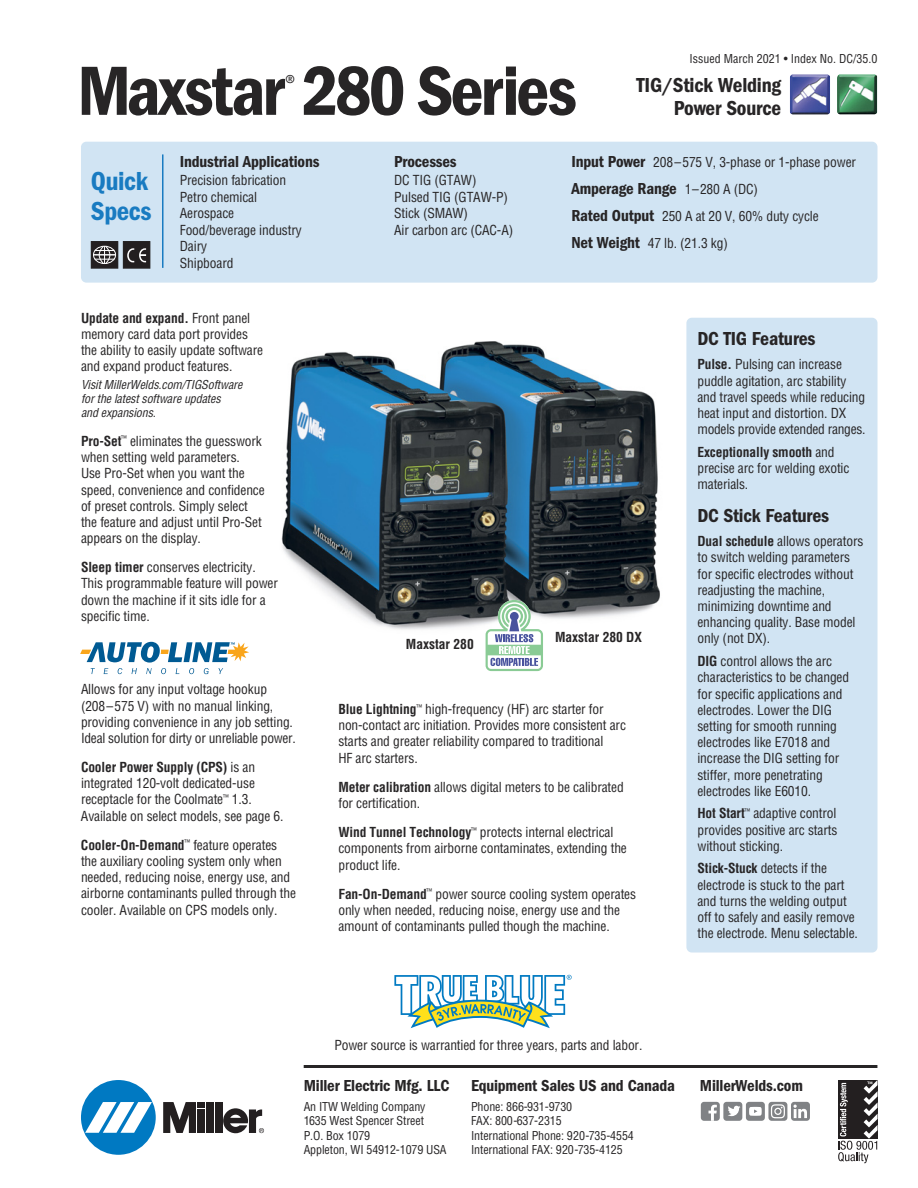
<style>
.page{position:relative;width:918px;height:1188px;background:#fff}
.page>*{position:absolute;margin:0;border:0;box-sizing:border-box;transform-origin:0 0}
.t1{font:72px "ITC Franklin Gothic Std Dm Cd";letter-spacing:-.04em;color:#272526}
.t2{font:27px/30px "ITC Franklin Gothic Std Dm Cd";letter-spacing:-.015em;color:#197bc1}
.t3{font:21px/22.5px "ITC Franklin Gothic Std Dm Cd";letter-spacing:-.01em;color:#272526;text-align:right}
.t4{font:condensed 21px "ITC Franklin Gothic Std";color:#272526}
.t5{font:19.5px "ITC Franklin Gothic Std Dm Cd";letter-spacing:-.01em;color:#272526}
.t6{font:16.5px "ITC Franklin Gothic Std Dm Cd";letter-spacing:-.01em;color:#272526}
.t7{font:condensed 13.5px/16.2px "Helvetica";letter-spacing:-.01em;color:#272526}
.t8{font:700 condensed 13.5px "Helvetica";color:#272526}
.t9{font:condensed 12px/14.4px "Helvetica";letter-spacing:-.01em;color:#272526}
.t10{font:italic condensed 12px/14.4px "Helvetica";color:#272526}
.s1{font-weight:700}
.s2{font-family:"ITC Franklin Gothic Std Dm Cd";font-stretch:normal;font-size:16.5px}
.s3{font-family:"Helvetica";font-stretch:condensed;font-size:13.5px}
</style>
<div class="page">
<img style="left:281px;top:341px;width:379px;height:325px">
<svg style="left:394px;top:975px;width:178px;height:53px"></svg>
<div style="left:81px;top:142px;width:796px;height:141px;background:#d1e4f3;border-radius:5px"></div>
<svg style="left:486px;top:600px;width:57px;height:71px"></svg>
<hr style="left:162px;top:154px;width:2px;height:114px;background:#197bc1">
<div style="left:686px;top:318px;width:192px;height:635px;background:#d1e4f3;border-radius:5px"></div>
<img style="left:837px;top:74px;width:40px;height:41px">
<img style="left:790px;top:74px;width:40px;height:41px">
<div style="left:91px;top:242px;width:27px;height:26px;background:#231f20"></div>
<svg style="left:94px;top:246px;width:21px;height:18px"></svg>
<div style="left:93px;top:246px;width:23px;height:18px;border:1px solid #fff;border-radius:50%"></div>
<div style="left:91px;top:241px;width:27px;height:27px;border:1px solid #272526"></div>
<div style="left:124px;top:242px;width:26px;height:26px;background:#231f20"></div>
<svg style="left:127px;top:248px;width:19px;height:14px"></svg>
<div style="left:123px;top:241px;width:27px;height:27px;border:1px solid #272526"></div>
<hr style="left:304px;top:1065px;width:573px;height:3px;background:#272526">
<svg style="left:838px;top:1080px;width:40px;height:83px"></svg>
<div style="left:791px;top:1102px;width:19px;height:19px;background:#808285;border-radius:3px"></div>
<svg style="left:793px;top:1105px;width:14px;height:13px"></svg>
<div style="left:723px;top:1102px;width:19px;height:19px;background:#808285;border-radius:3px"></div>
<svg style="left:728px;top:1106px;width:12px;height:10px"></svg>
<div style="left:746px;top:1102px;width:19px;height:19px;background:#808285;border-radius:3px"></div>
<svg style="left:749px;top:1107px;width:13px;height:9px"></svg>
<div style="left:701px;top:1102px;width:19px;height:19px;background:#808285;border-radius:3px"></div>
<svg style="left:708px;top:1105px;width:9px;height:16px"></svg>
<div style="left:768px;top:1102px;width:19px;height:19px;background:#808285;border-radius:3px"></div>
<svg style="left:771px;top:1104px;width:14px;height:14px"></svg>
<div style="left:81px;top:1080px;width:75px;height:75px;background:#0079c2;border-radius:50%"></div>
<svg style="left:85px;top:1102px;width:67px;height:31px"></svg>
<div style="left:206px;top:1102px;width:8px;height:31px;background:#231f20"></div>
<div style="left:215px;top:1102px;width:7px;height:31px;background:#231f20"></div>
<div style="left:198px;top:1102px;width:7px;height:6px;background:#231f20"></div>
<div style="left:198px;top:1109px;width:7px;height:24px;background:#231f20"></div>
<svg style="left:163px;top:1102px;width:33px;height:31px"></svg>
<svg style="left:223px;top:1108px;width:41px;height:25px"></svg>
<svg style="left:80px;top:642px;width:169px;height:32px"></svg>
<h1 class="t1" style="left:77px;top:67px;width:501px">Maxstar 280 Series</h1>
<h3 class="t4" style="left:285px;top:70px;width:12px">®</h3>
<p class="t9" style="left:690px;top:52px;width:189px">Issued March 2021 • Index No. DC/35.0</p>
<h3 class="t3" style="left:637px;top:76px;width:146px">TIG/Stick Welding<br>Power Source</h3>
<h2 class="t2" style="left:91px;top:169px;width:62px">Quick<br>Specs</h2>
<p class="t6" style="left:180px;top:156px;width:141px">Industrial Applications</p>
<p class="t7" style="left:180px;top:173px;width:123px">Precision fabrication<br>Petro chemical<br>Aerospace<br>Food/beverage industry<br>Dairy<br>Shipboard</p>
<p class="t7" style="left:81px;top:311px;width:184px"><span class="s1">Update and expand.</span> Front panel memory card data port provides the ability to easily update software and expand product features.</p>
<p class="t10" style="left:81px;top:378px;width:165px">VisitMillerWelds.com/TIGSoftware forthe latestsoftware updates and expansions.</p>
<p class="t7" style="left:81px;top:434px;width:185px"><span class="s1">Pro-Set</span><sup>™</sup> eliminates the guesswork when setting weld parameters.<br>Use Pro-Set when you want the speed, convenience and confidence of preset controls. Simply select the feature and adjust until Pro-Set appears on the display.</p>
<p class="t7" style="left:81px;top:560px;width:198px"><span class="s1">Sleep timer</span> conserves electricity.<br>This programmable feature will power down the machine if it sits idle for a specific time.</p>
<p class="t7" style="left:81px;top:682px;width:216px">Allows for any input voltage hookup (208–575 V) with no manual linking, providing convenience in any job setting.<br>Ideal solution for dirty or unreliable power.</p>
<p class="t7" style="left:81px;top:760px;width:204px"><span class="s1">Cooler Power Supply (CPS)</span> is an integrated 120-volt dedicated-use receptacle for the Coolmate<sup>™</sup> 1.3.<br>Available on select models, see page 6.</p>
<p class="t7" style="left:81px;top:838px;width:217px"><span class="s1">Cooler-On-Demand</span><sup>™</sup> feature operates the auxiliary cooling system only when needed, reducing noise, energy use, and airborne contaminants pulled through the cooler. Available on CPS models only.</p>
<p class="t6" style="left:394px;top:156px;width:64px">Processes</p>
<p class="t7" style="left:394px;top:173px;width:121px">DC TIG (GTAW)<br>Pulsed TIG (GTAW-P)<br>Stick (SMAW)<br>Air carbon arc (CAC-A)</p>
<p class="t7" style="left:571px;top:155px;width:286px"><span class="s2">Input Power</span> 208–575 V, 3-phase or 1-phase power</p>
<p class="t6" style="left:571px;top:183px;width:188px">Amperage Range <span class="s3">1–280 A (DC)</span></p>
<p class="t7" style="left:571px;top:204px;width:249px;line-height:27.3px"><span class="s2">Rated Output</span> 250 A at 20 V, 60% duty cycle<br><span class="s2">Net Weight</span> 47 lb. (21.3 kg)</p>
<p class="t8" style="left:406px;top:639px;width:69px">Maxstar 280</p>
<p class="t8" style="left:555px;top:632px;width:88px">Maxstar 280 DX</p>
<p class="t7" style="left:338px;top:702px;width:289px"><span class="s1">Blue Lightning</span><sup>™</sup> high-frequency (HF) arc starter for non-contact arc initiation. Provides more consistent arc starts and greater reliability compared to traditional<br>HF arc starters.</p>
<p class="t7" style="left:338px;top:780px;width:287px"><span class="s1">Meter calibration</span> allows digital meters to be calibrated for certification.</p>
<p class="t7" style="left:338px;top:825px;width:290px"><span class="s1">Wind Tunnel Technology</span><sup>™</sup> protects internal electrical components from airborne contaminates, extending the product life.</p>
<p class="t7" style="left:338px;top:887px;width:299px"><span class="s1">Fan-On-Demand</span><sup>™</sup> power source cooling system operates only when needed, reducing noise, energy use and the amount of contaminants pulled though the machine.</p>
<h3 class="t5" style="left:697px;top:332px;width:120px">DC TIG Features</h3>
<p class="t7" style="left:697px;top:358px;width:170px"><span class="s1">Pulse.</span> Pulsing can increase puddle agitation, arc stability and travel speeds while reducing heat input and distortion. DX models provide extended ranges.</p>
<p class="t7" style="left:697px;top:445px;width:154px"><span class="s1">Exceptionally smooth</span> and precise arc for welding exotic materials.</p>
<h3 class="t5" style="left:697px;top:509px;width:133px">DC Stick Features</h3>
<p class="t7" style="left:697px;top:534px;width:167px"><span class="s1">Dual schedule</span> allows operators to switch welding parameters for specific electrodes without readjusting the machine, minimizing downtime and enhancing quality. Base model only (not DX).</p>
<p class="t7" style="left:697px;top:654px;width:153px"><span class="s1">DIG</span> control allows the arc charac teristics to be changed for specific applications and electrodes. Lower the DIG setting for smooth running electrodes like E7018 and increase the DIG setting for stiffer, more penetrating electrodes like E6010.</p>
<p class="t7" style="left:697px;top:807px;width:141px;text-align:justify"><span class="s1">Hot Start</span><sup>™</sup> adaptive control provides positive arc starts without sticking.</p>
<p class="t7" style="left:697px;top:862px;width:162px"><span class="s1">Stick-Stuck</span> detects if the electrode is stuck to the part and turns the welding output off to safely and easily remove the electrode. Menu selectable.</p>
<p class="t7" style="left:334px;top:1038px;width:310px">Power source is warrantied for three years, parts and labor.</p>
<p class="t6" style="left:304px;top:1080px;width:147px">Miller Electric Mfg. LLC</p>
<p class="t9" style="left:304px;top:1100px;width:144px">An ITW Welding Company<br>1635 West Spencer Street<br>P.O. Box 1079<br>Appleton, WI 54912-1079 USA</p>
<p class="t6" style="left:471px;top:1080px;width:206px">Equipment Sales US and Canada</p>
<p class="t6" style="left:700px;top:1080px;width:105px">MillerWelds.com</p>
<p class="t9" style="left:471px;top:1100px;width:164px">Phone: 866-931-9730<br>FAX: 800-637-2315<br>International Phone: 920-735-4554<br>International FAX: 920-735-4125</p>
</div>
